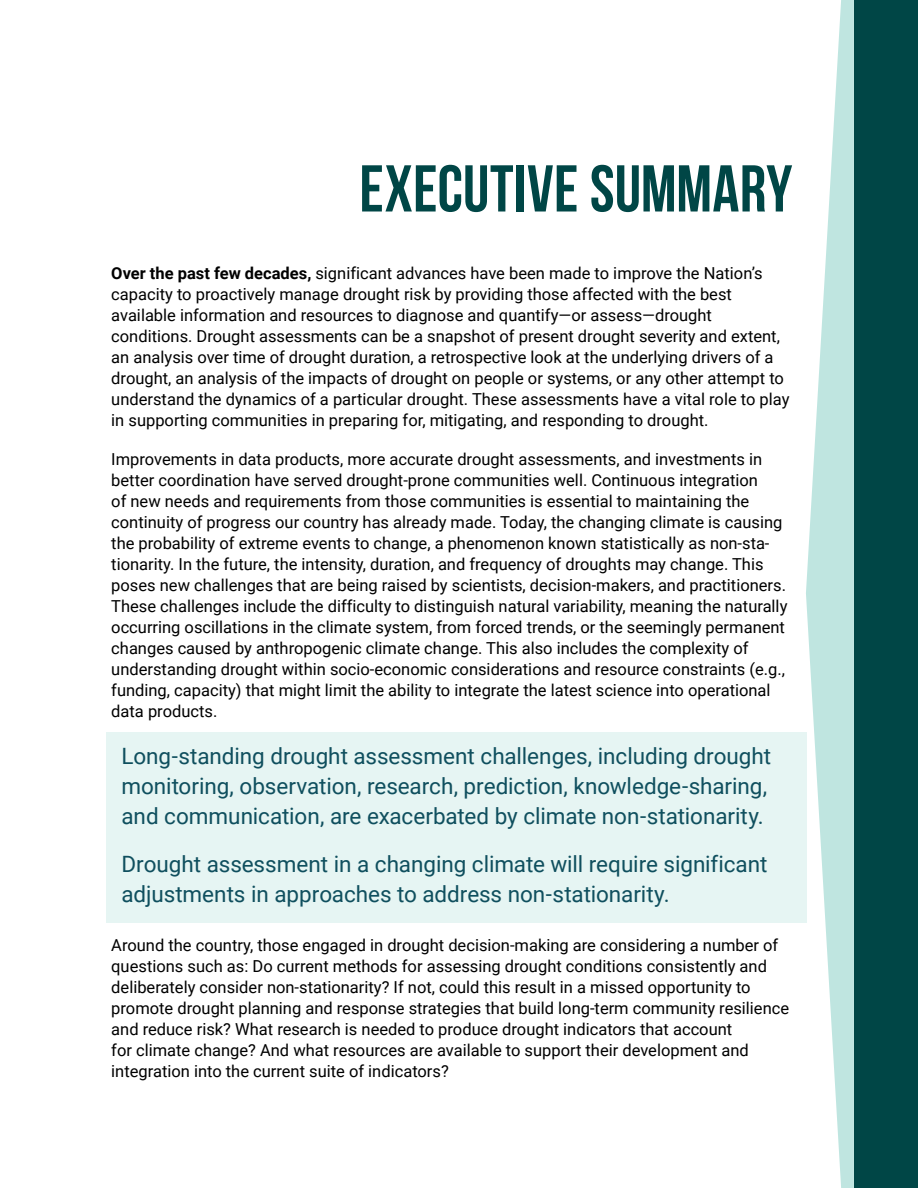
<style>
.page{position:relative;width:918px;height:1188px;background:#fff}
.page>*{position:absolute;margin:0;border:0;box-sizing:border-box;transform-origin:0 0}
.H1_-_Chapter_R{font:66px "Bebas Neue";letter-spacing:.005em;color:#004646}
.PullQuote{font:22.5px/30px "Roboto";letter-spacing:-.005em;color:#0f4f5e}
.P_-_Space_After{font:16.5px/21px "Roboto";color:#000}
.s1{font-weight:700}
</style>
<div class="page">
<div style="left:854px;top:0;width:64px;height:1188px;background:#004646"></div>
<svg style="left:806px;top:0;width:48px;height:1188px;fill:#bfe5e0"></svg>
<div style="left:106px;top:732px;width:701px;height:112px;background:#e6f5f3"></div>
<div style="left:106px;top:840px;width:701px;height:82px;background:#e6f5f3"></div>
<h1 class="H1_-_Chapter_R" style="left:359px;top:152px;width:434px">EXECUTIVE SUMMARY</h1>
<p class="P_-_Space_After" style="left:111px;top:262px;width:680px"><span class="s1">Over the past few decades,</span> significant advances have been made to improve the Nation’s capacity to proactively manage drought risk by providing those affected with the best available information and resources to diagnose and quantify—or assess—drought conditions. Drought assessments can be a snapshot of present drought severity and extent, an analysis over time of drought duration, a retrospective look at the underlying drivers of a drought, an analysis of the impacts of drought on people or systems, or any other attempt to understand the dynamics of a particular drought. These assessments have a vital role to play in supporting communities in preparing for, mitigating, and responding to drought.</p>
<p class="P_-_Space_After" style="left:111px;top:448px;width:678px">Improvements in data products, more accurate drought assessments, and investments in better coordination have served drought-prone communities well. Continuous integration<br>of new needs and requirements from those communities is essential to maintaining the continuity of progress our country has already made. Today, the changing climate is causing the probability of extreme events to change, a phenomenon known statistically as non-sta&shy;tionarity. In the future, the intensity, duration, and frequency of droughts may change. This poses new challenges that are being raised by scientists, decision-makers, and practitioners.<br>These challenges include the difficulty to distinguish natural variability, meaning the naturally occurring oscillations in the climate system, from forced trends, or the seemingly permanent changes caused by anthropogenic climate change. This also includes the complexity of understanding drought within socio-economic considerations and resource constraints (e.g., funding, capacity) that might limit the ability to integrate the latest science into operational data products.</p>
<p class="PullQuote" style="left:122px;top:740px;width:651px">Long-standing drought assessment challenges, including drought monitoring, observation, research, prediction, knowledge-sharing, and communication, are exacerbated by climate non-stationarity.</p>
<p class="PullQuote" style="left:122px;top:848px;width:648px">Drought assessment in a changing climate will require significant adjustments in approaches to address non-stationarity.</p>
<p class="P_-_Space_After" style="left:111px;top:934px;width:679px">Around the country, those engaged in drought decision-making are considering a number of questions such as: Do current methods for assessing drought conditions consistently and deliberately consider non-stationarity? If not, could this result in a missed opportunity to promote drought planning and response strategies that build long-term community resilience and reduce risk? What research is needed to produce drought indicators that account<br>for climate change? And what resources are available to support their development and integration into the current suite of indicators?</p>
</div>
